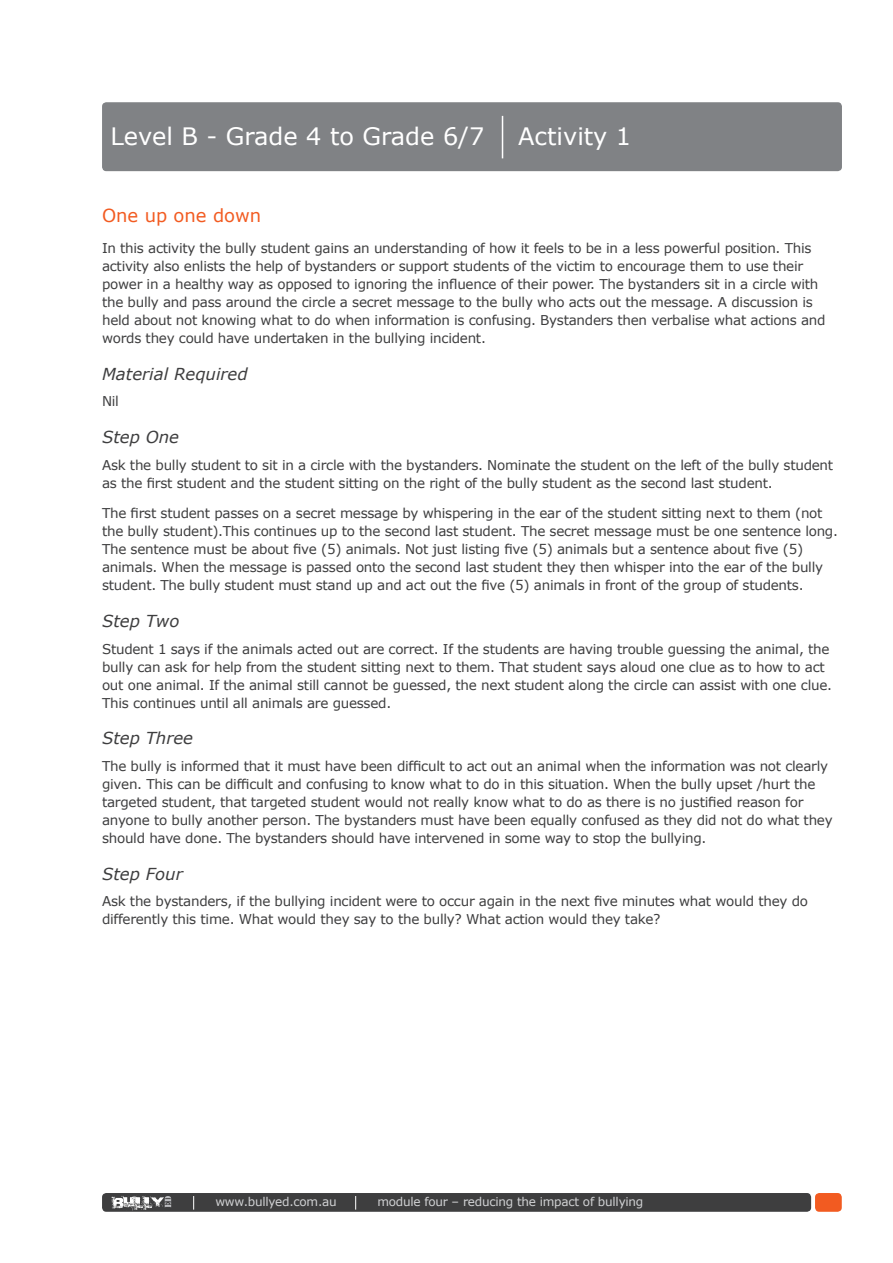
<style>
.page{position:relative;width:893px;height:1263px;background:#fff}
.page>*{position:absolute;margin:0;border:0;box-sizing:border-box;transform-origin:0 0}
.t1{font:24px "Verdana";color:#fff}
.sub_header_4_orange{font:18px "Verdana";color:#f25b21}
.sub_header_2{font:italic 16.5px "Verdana";color:#3e3e3f}
.body_copy{font:13.5px/18px "Verdana";letter-spacing:-.02em;color:#3e3e3f}
.t2{font:12px "Verdana";letter-spacing:-.02em;color:#d1d2d4}
</style>
<div class="page">
<div style="left:815px;top:1193px;width:27px;height:19px;background:#f25b21;border-radius:4px"></div>
<div style="left:102px;top:1193px;width:709px;height:19px;background:#3e3e3f;border-radius:4px"></div>
<svg style="left:111px;top:1196px;width:60px;height:16px"></svg>
<svg style="left:193px;top:1196px;width:1px;height:13px"></svg>
<svg style="left:355px;top:1196px;width:1px;height:13px"></svg>
<div style="left:102px;top:102px;width:740px;height:69px;background:#808285;border-radius:4px"></div>
<hr style="left:502px;top:116px;width:1px;height:42px;background:#fff">
<p class="t1" style="left:111px;top:121px;width:375px">Level B - Grade 4 to Grade 6/7</p>
<p class="t1" style="left:518px;top:121px;width:114px">Activity 1</p>
<p class="sub_header_4_orange" style="left:102px;top:204px;width:161px">One up one down</p>
<p class="body_copy" style="left:102px;top:239px;width:725px">In this activity the bully student gains an understanding of how it feels to be in a less powerful position. This activity also enlists the help of bystanders or support students of the victim to encourage them to use their power in a healthy way as opposed to ignoring the influence of their power. The bystanders sit in a circle with the bully and pass around the circle a secret message to the bully who acts out the message. A discussion is held about not knowing what to do when information is confusing. Bystanders then verbalise what actions and words they could have undertaken in the bullying incident.</p>
<p class="sub_header_2" style="left:102px;top:363px;width:147px">Material Required</p>
<p class="body_copy" style="left:102px;top:392px;width:18px">Nil</p>
<p class="sub_header_2" style="left:102px;top:426px;width:78px">Step One</p>
<p class="body_copy" style="left:102px;top:455px;width:733px">Ask the bully student to sit in a circle with the bystanders. Nominate the student on the left of the bully student as the first student and the student sitting on the right of the bully student as the second last student.</p>
<p class="body_copy" style="left:102px;top:504px;width:737px">The first student passes on a secret message by whispering in the ear of the student sitting next to them (not the bully student).This continues up to the second last student. The secret message must be one sentence long.<br>The sentence must be about five (5) animals. Not just listing five (5) animals but a sentence about five (5) animals. When the message is passed onto the second last student they then whisper into the ear of the bully student. The bully student must stand up and act out the five (5) animals in front of the group of students.</p>
<p class="sub_header_2" style="left:102px;top:611px;width:79px">Step Two</p>
<p class="body_copy" style="left:102px;top:639px;width:731px">Student 1 says if the animals acted out are correct. If the students are having trouble guessing the animal, the bully can ask for help from the student sitting next to them. That student says aloud one clue as to how to act out one animal. If the animal still cannot be guessed, the next student along the circle can assist with one clue.<br>This continues until all animals are guessed.</p>
<p class="sub_header_2" style="left:102px;top:728px;width:93px">Step Three</p>
<p class="body_copy" style="left:102px;top:757px;width:732px">The bully is informed that it must have been difficult to act out an animal when the information was not clearly given. This can be difficult and confusing to know what to do in this situation. When the bully upset /hurt the targeted student, that targeted student would not really know what to do as there is no justified reason for anyone to bully another person. The bystanders must have been equally confused as they did not do what they should have done. The bystanders should have intervened in some way to stop the bullying.</p>
<p class="sub_header_2" style="left:102px;top:863px;width:82px">Step Four</p>
<p class="body_copy" style="left:102px;top:892px;width:707px">Ask the bystanders, if the bullying incident were to occur again in the next five minutes what would they do differently this time. What would they say to the bully? What action would they take?</p>
<p class="t2" style="left:215px;top:1194px;width:123px">www.bullyed.com.au</p>
<p class="t2" style="left:377px;top:1194px;width:268px">module four – reducing the impact of bullying</p>
</div>
